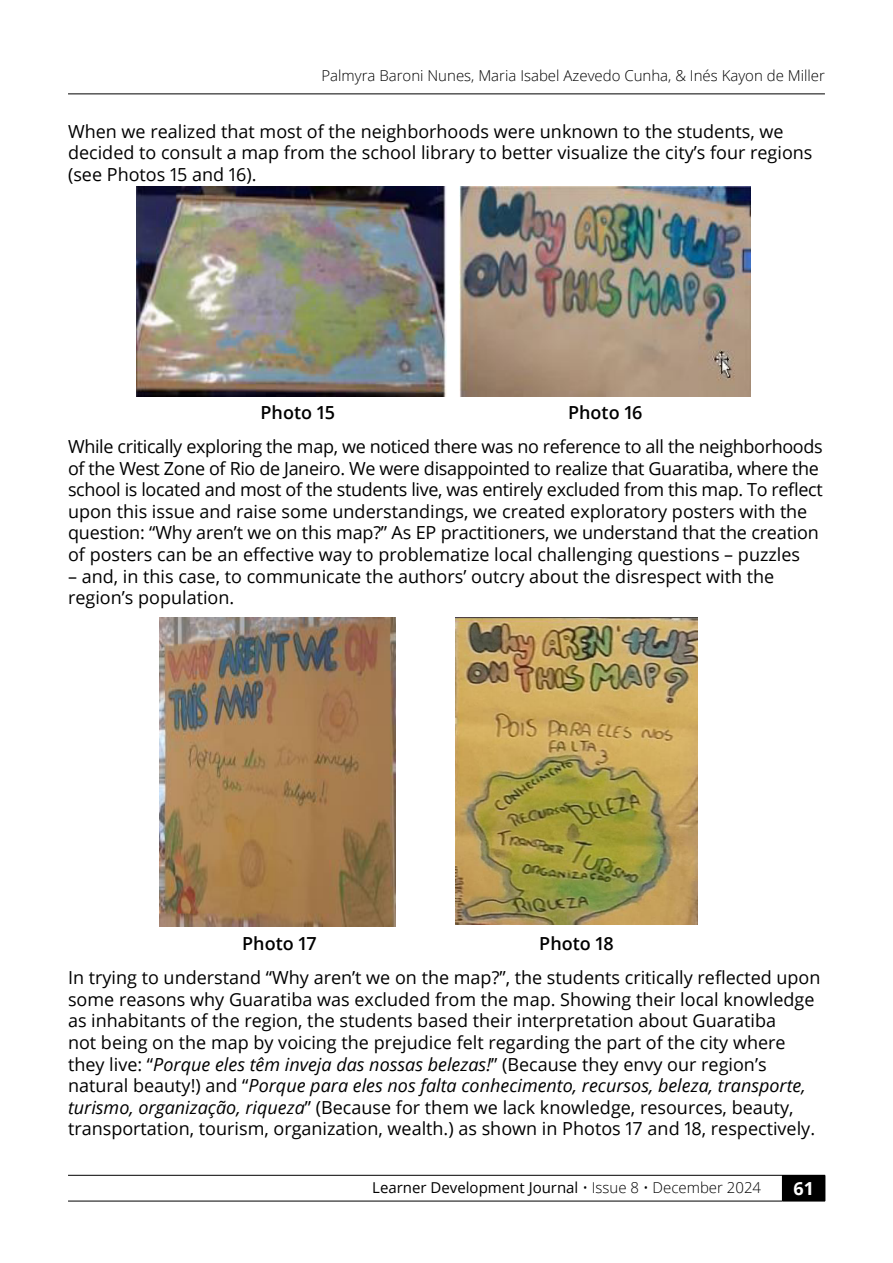
<style>
.page{position:relative;width:893px;height:1263px;background:#fff}
.page>*{position:absolute;margin:0;border:0;box-sizing:border-box;transform-origin:0 0}
.t1{font:18px/21.6px "Open Sans";color:#000}
.t2{font:18px/21.6px "Open Sans";letter-spacing:-.02em;color:#000}
.t3{font:600 18px "Open Sans";color:#000}
.t4{font:700 18px "Open Sans";color:#fff}
.t5{font:300 15px "Open Sans";color:#000}
.t6{font:15px "Open Sans";color:#000}
.s1{font-style:italic}
.s2{font-weight:300}
</style>
<div class="page">
<hr style="left:68px;top:94px;width:757px;height:1px;background:#000">
<div style="left:782px;top:1175px;width:43px;height:26px;background:#000"></div>
<hr style="left:68px;top:1175px;width:714px;height:1px;background:#000">
<svg style="left:825px;top:1175px;width:1px;height:26px"></svg>
<hr style="left:68px;top:1201px;width:714px;height:1px;background:#000">
<hr style="left:782px;top:1201px;width:43px;height:1px;background:#000">
<img style="left:137px;top:187px;width:309px;height:209px">
<img style="left:459px;top:187px;width:291px;height:209px">
<img style="left:160px;top:617px;width:235px;height:309px">
<img style="left:455px;top:617px;width:242px;height:308px">
<p class="t5" style="left:321px;top:65px;width:505px">Palmyra Baroni Nunes, Maria Isabel Azevedo Cunha, &amp; Inés Kayon de Miller</p>
<p class="t1" style="left:68px;top:120px;width:746px">When we realized that most of the neighborhoods were unknown to the students, we decided to consult a map from the school library to better visualize the city’s four regions (see Photos 15 and 16).</p>
<p class="t3" style="left:261px;top:400px;width:76px">Photo 15</p>
<p class="t3" style="left:568px;top:400px;width:76px">Photo 16</p>
<p class="t2" style="left:68px;top:435px;width:756px">While critically exploring the map, we noticed there was no reference to all the neighborhoods of the West Zone of Rio de Janeiro. We were disappointed to realize that Guaratiba, where the school is located and most of the students live, was entirely excluded from this map. To reflect upon this issue and raise some understandings, we created exploratory posters with the question: “Why aren’t we on this map?” As EP practitioners, we understand that the creation of posters can be an effective way to problematize local challenging questions – puzzles</p>
<p class="t1" style="left:68px;top:565px;width:708px">– and, in this case, to communicate the authors’ outcry about the disrespect with the region’s population.</p>
<p class="t3" style="left:242px;top:931px;width:76px">Photo 17</p>
<p class="t3" style="left:539px;top:931px;width:76px">Photo 18</p>
<p class="t1" style="left:68px;top:966px;width:754px">In trying to understand “Why aren’t we on the map?”, the students critically reflected upon some reasons why Guaratiba was excluded from the map. Showing their local knowledge as inhabitants of the region, the students based their interpretation about Guaratiba<br>not being on the map by voicing the prejudice felt regarding the part of the city where they live: “<span class="s1">Porque eles têm inveja das nossas belezas!</span>” (Because they envy our region’s natural beauty!) and “<span class="s1">Porque para eles nos falta conhecimento, recursos, beleza, transporte, turismo, organização, riqueza</span>” (Because for them we lack knowledge, resources, beauty, transportation, tourism, organization, wealth.) as shown in Photos 17 and 18, respectively.</p>
<p class="t6" style="left:372px;top:1177px;width:390px">Learner Development Journal <span class="s2">• Issue 8 • December 2024</span></p>
<p class="t4" style="left:793px;top:1176px;width:22px">61</p>
</div>
